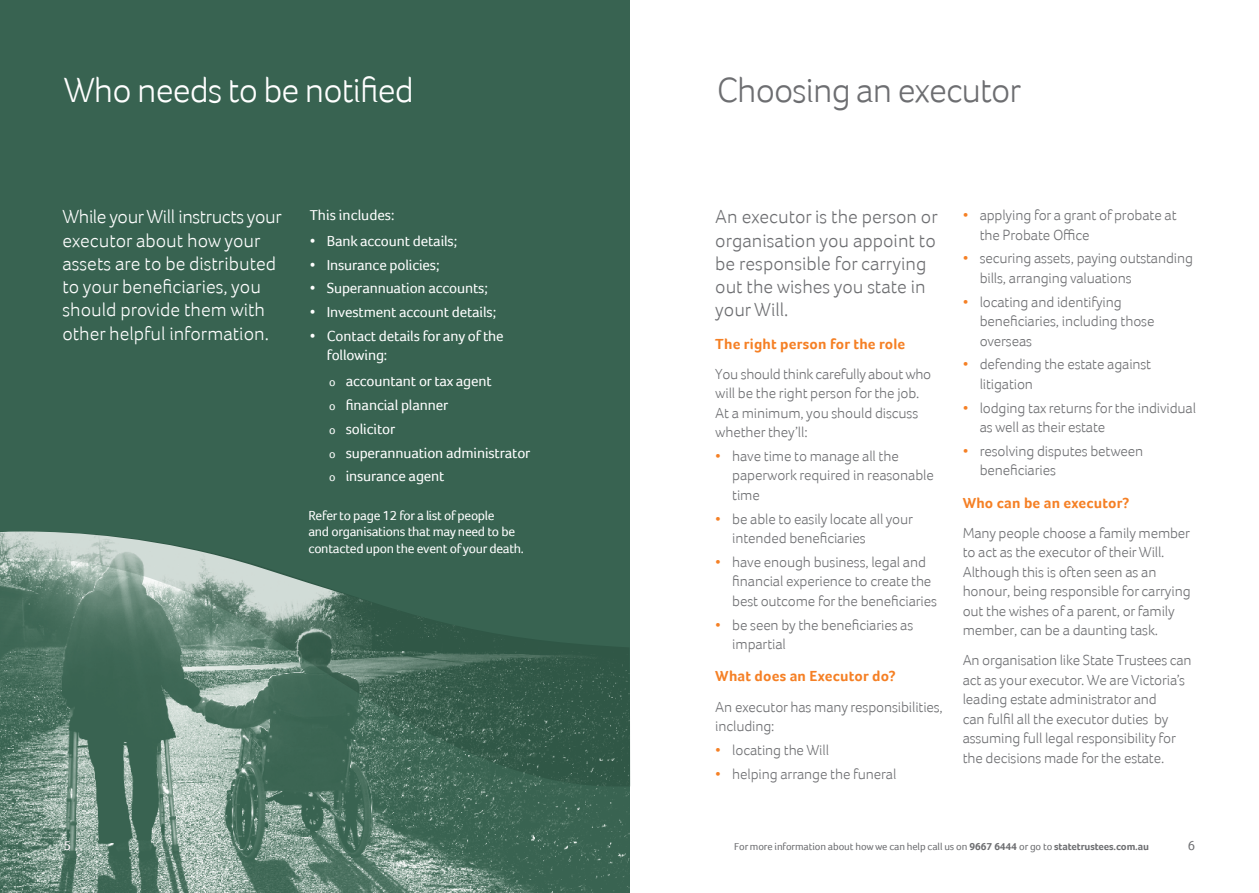
<style>
.page{position:relative;width:1259px;height:893px;background:#fff}
.page>*{position:absolute;margin:0;border:0;box-sizing:border-box;transform-origin:0 0}
.t1{font:300 36px "Foco";letter-spacing:-.025em;color:#fff}
.t2{font:300 36px "Foco";letter-spacing:-.025em;color:#6d6e71}
.t3{font:300 19.5px/23.2px "Foco";color:#fff}
.t4{font:300 19.5px/23.2px "Foco";color:#6d6e71}
.t5{font:300 15px/19.5px "Foco";letter-spacing:-.01em;color:#6d6e71}
.t6{font:15px/23.7px "Foco";letter-spacing:-.01em;color:#fff}
.t7{font:700 15px "Foco";letter-spacing:.01em;color:#f58025}
.t8{font:13.5px/16.5px "Foco";letter-spacing:-.02em;color:#fff}
.t9{font:13.5px "Foco";color:#6d6e71}
.t10{font:10.5px "Foco";letter-spacing:-.01em;color:#6d6e71}
.s1{font-size:12px}
.s2{color:#f58025}
.s3{font-weight:700}
</style>
<div class="page">
<div style="left:0;top:0;width:630px;height:893px;background:#386351"></div>
<img style="left:0;top:786px;width:629px;height:107px">
<svg style="left:0;top:531px;width:630px;height:255px"></svg>
<h1 class="t1" style="left:64px;top:69px;width:352px">Who needs to be notified</h1>
<h2 class="t3" style="left:62px;top:205px;width:221px">While your Will instructs your executor about how your assets are to be distributed to your beneficiaries, you should provide them with other helpful information.</h2>
<p class="t6" style="left:310px;top:203px;width:86px">This includes:</p>
<p class="t6" style="left:310px;top:229px;width:149px">• Bank account details;</p>
<p class="t6" style="left:310px;top:253px;width:131px">• Insurance policies;</p>
<p class="t6" style="left:310px;top:276px;width:180px">• Superannuation accounts;</p>
<p class="t6" style="left:310px;top:300px;width:188px">• Investment account details;</p>
<p class="t6" style="left:327px;top:326px;width:178px;line-height:19.5px;text-indent:-17px">• Contact details for any of the following:</p>
<p class="t6" style="left:329px;top:369px;width:203px"><span class="s1">o</span> accountant or tax agent<br><span class="s1">o</span> financial planner<br><span class="s1">o</span> solicitor<br><span class="s1">o</span> superannuation administrator <span class="s1">o</span> insurance agent</p>
<p class="t8" style="left:308px;top:507px;width:217px">Refer to page 12 for a list of people<br>and organisations that may need to be contacted upon the event of your death.</p>
<h1 class="t2" style="left:716px;top:69px;width:306px">Choosing an executor</h1>
<h2 class="t4" style="left:715px;top:205px;width:224px">An executor is the person or organisation you appoint to be responsible for carrying out the wishes you state in your Will.</h2>
<p class="t7" style="left:715px;top:335px;width:191px">The right person for the role</p>
<p class="t5" style="left:715px;top:364px;width:217px">You should think carefully about who will be the right person for the job.<br>At a minimum, you should discuss whether they’ll:</p>
<p class="t5" style="left:732px;top:446px;width:203px;text-indent:-17px"><span class="s2">•</span> have time to manage all the paperwork required in reasonable time</p>
<p class="t5" style="left:732px;top:509px;width:182px;text-indent:-17px"><span class="s2">•</span> be able to easily locate all your intended beneficiaries</p>
<p class="t5" style="left:732px;top:552px;width:206px;text-indent:-17px"><span class="s2">•</span> have enough business, legal and financial experience to create the best outcome for the beneficiaries</p>
<p class="t5" style="left:732px;top:615px;width:183px;text-indent:-17px"><span class="s2">•</span> be seen by the beneficiaries as impartial</p>
<p class="t7" style="left:715px;top:667px;width:182px">What does an Executor do?</p>
<p class="t5" style="left:715px;top:697px;width:229px">An executor has many responsibilities, including:</p>
<p class="t5" style="left:715px;top:740px;width:115px"><span class="s2">•</span> locating the Will</p>
<p class="t5" style="left:715px;top:764px;width:183px"><span class="s2">•</span> helping arrange the funeral</p>
<p class="t5" style="left:979px;top:205px;width:198px;text-indent:-17px"><span class="s2">•</span> applying for a grant of probate at the Probate Office</p>
<p class="t5" style="left:979px;top:248px;width:215px;text-indent:-17px"><span class="s2">•</span> securing assets, paying outstanding bills, arranging valuations</p>
<p class="t5" style="left:979px;top:292px;width:176px;text-indent:-17px"><span class="s2">•</span> locating and identifying beneficiaries, including those overseas</p>
<p class="t5" style="left:979px;top:354px;width:173px;text-indent:-17px"><span class="s2">•</span> defending the estate against litigation</p>
<p class="t5" style="left:979px;top:398px;width:218px;text-indent:-17px"><span class="s2">•</span> lodging tax returns for the individual as well as their estate</p>
<p class="t5" style="left:979px;top:441px;width:165px;text-indent:-17px"><span class="s2">•</span> resolving disputes between beneficiaries</p>
<p class="t7" style="left:962px;top:494px;width:168px">Who can be an executor?</p>
<p class="t5" style="left:962px;top:523px;width:229px">Many people choose a family member to act as the executor of their Will.<br>Although this is often seen as an honour, being responsible for carrying out the wishes of a parent, or family member, can be a daunting task.</p>
<p class="t5" style="left:962px;top:650px;width:231px">An organisation like State Trustees can act as your executor. We are Victoria’s leading estate administrator and<br>can fulfil all the executor duties by assuming full legal responsibility for the decisions made for the estate.</p>
<p class="t8" style="left:64px;top:837px;width:9px">5</p>
<p class="t10" style="left:734px;top:841px;width:416px">For more information about how we can help call us on <span class="s3">9667 6444</span> or go to <span class="s3">statetrustees.com.au</span></p>
<p class="t9" style="left:1187px;top:838px;width:9px">6</p>
</div>
